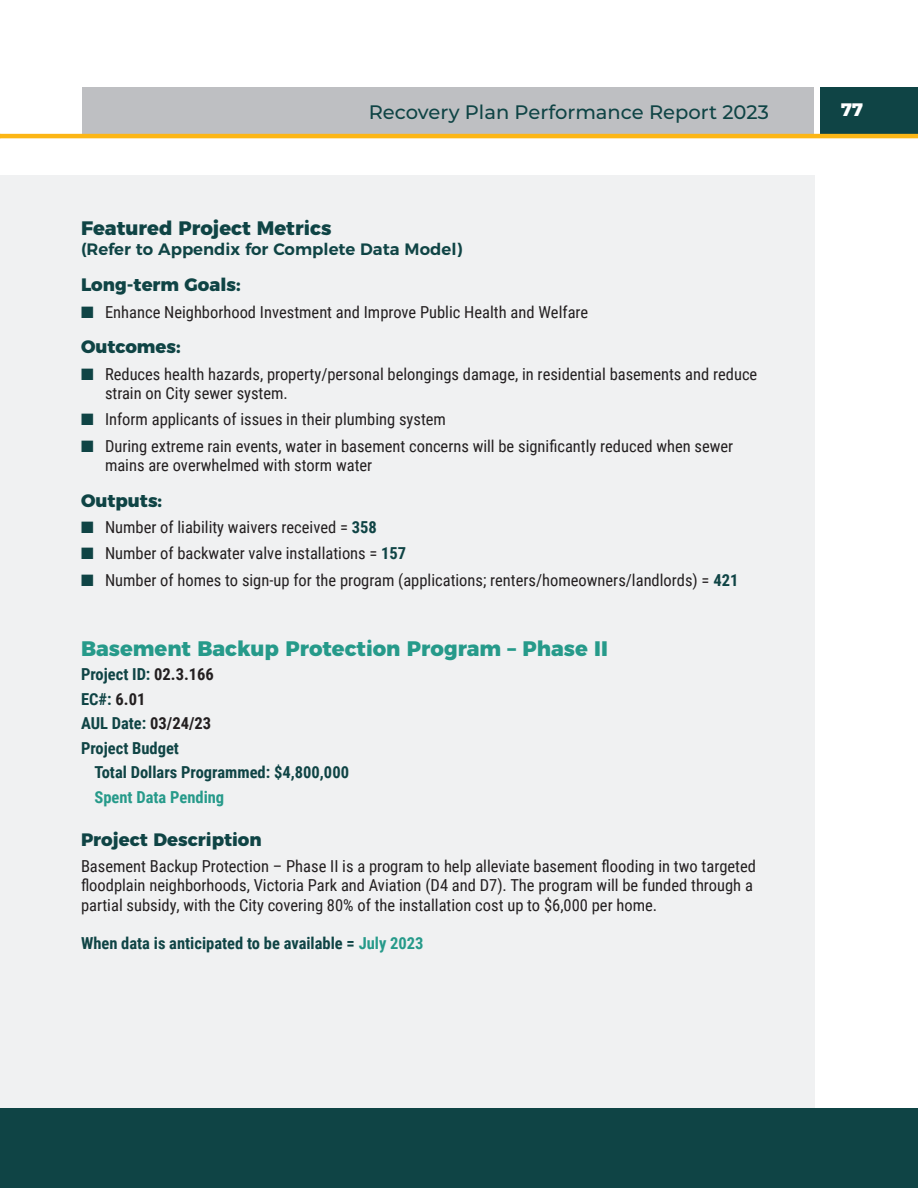
<style>
.page{position:relative;width:918px;height:1188px;background:#fff}
.page>*{position:absolute;margin:0;border:0;box-sizing:border-box;transform-origin:0 0}
.t1{font:800 21px "Montserrat";color:#269a8a}
.t2{font:500 19.5px "Montserrat";color:#0f4445}
.paragraph{font:800 19.5px "Montserrat";color:#0f4445}
.paragraph-2{font:800 18px "Montserrat";color:#0f4445}
.t3{font:800 18px "Montserrat";color:#fff}
.paragraph-3{font:16.5px/19.5px "Roboto Condensed";color:#231f20}
.t4{font:700 16.5px "Roboto Condensed";color:#0f4445}
.paragraph-4{font:600 16.5px "Montserrat";color:#0f4445}
.t5{font:700 16.5px "Roboto Condensed";color:#269a8a}
.s1{color:#0f4445}
.s2{font-weight:700;color:#0f4445}
.s3{color:#231f20}
.s4{color:#269a8a}
</style>
<div class="page">
<div style="left:820px;top:88px;width:98px;height:46px;background:#0f4445"></div>
<div style="left:82px;top:88px;width:732px;height:46px;background:#bebfc2"></div>
<div style="left:0;top:1108px;width:918px;height:80px;background:#0f4445"></div>
<hr style="left:0;top:134px;width:918px;height:4px;background:#fcb615">
<div style="left:0;top:176px;width:814px;height:932px;background:#f0f1f2"></div>
<p class="t2" style="left:369px;top:99px;width:402px">Recovery Plan Performance Report 2023</p>
<p class="t3" style="left:841px;top:94px;width:24px">77</p>
<p class="paragraph" style="left:81px;top:212px;width:252px">Featured Project Metrics</p>
<p class="paragraph-4" style="left:81px;top:235px;width:383px">(Refer to Appendix for Complete Data Model)</p>
<p class="paragraph-2" style="left:81px;top:270px;width:161px">Long-term Goals:</p>
<p class="paragraph-3" style="left:81px;top:301px;width:509px"><span class="s1">■</span> Enhance Neighborhood Investment and Improve Public Health and Welfare</p>
<p class="paragraph-2" style="left:81px;top:332px;width:101px">Outcomes:</p>
<p class="paragraph-3" style="left:105px;top:363px;width:654px;text-indent:-24px"><span class="s1">■</span> Reduces health hazards, property/personal belongings damage, in residential basements and reduce strain on City sewer system.</p>
<p class="paragraph-3" style="left:81px;top:409px;width:367px"><span class="s1">■</span> Inform applicants of issues in their plumbing system</p>
<p class="paragraph-3" style="left:105px;top:435px;width:630px;text-indent:-24px"><span class="s1">■</span> During extreme rain events, water in basement concerns will be significantly reduced when sewer mains are overwhelmed with storm water</p>
<p class="paragraph-2" style="left:81px;top:486px;width:83px">Outputs:</p>
<p class="paragraph-3" style="left:81px;top:517px;width:297px"><span class="s1">■</span> Number of liability waivers received = <span class="s2">358</span></p>
<p class="paragraph-3" style="left:81px;top:543px;width:327px"><span class="s1">■</span> Number of backwater valve installations = <span class="s2">157</span></p>
<p class="paragraph-3" style="left:81px;top:569px;width:659px"><span class="s1">■</span> Number of homes to sign-up for the program (applications; renters/homeowners/landlords) = <span class="s2">421</span></p>
<p class="t1" style="left:81px;top:631px;width:528px">Basement Backup Protection Program – Phase II</p>
<p class="t4" style="left:81px;top:663px;width:134px">Project ID: <span class="s3">02.3.166</span></p>
<p class="t4" style="left:81px;top:687px;width:66px">EC#: <span class="s3">6.01</span></p>
<p class="t4" style="left:81px;top:712px;width:132px">AUL Date: <span class="s3">03/24/23</span></p>
<p class="t4" style="left:81px;top:736px;width:100px">Project Budget</p>
<p class="t4" style="left:94px;top:761px;width:256px">Total Dollars Programmed: $4,800,000</p>
<p class="t5" style="left:94px;top:786px;width:131px">Spent Data Pending</p>
<p class="paragraph-2" style="left:81px;top:824px;width:182px">Project Description</p>
<p class="paragraph-3" style="left:81px;top:856px;width:676px">Basement Backup Protection – Phase II is a program to help alleviate basement flooding in two targeted floodplain neighborhoods, Victoria Park and Aviation (D4 and D7). The program will be funded through a partial subsidy, with the City covering 80% of the installation cost up to $6,000 per home.</p>
<p class="t4" style="left:81px;top:931px;width:344px">When data is anticipated to be available = <span class="s4">July 2023</span></p>
</div>
